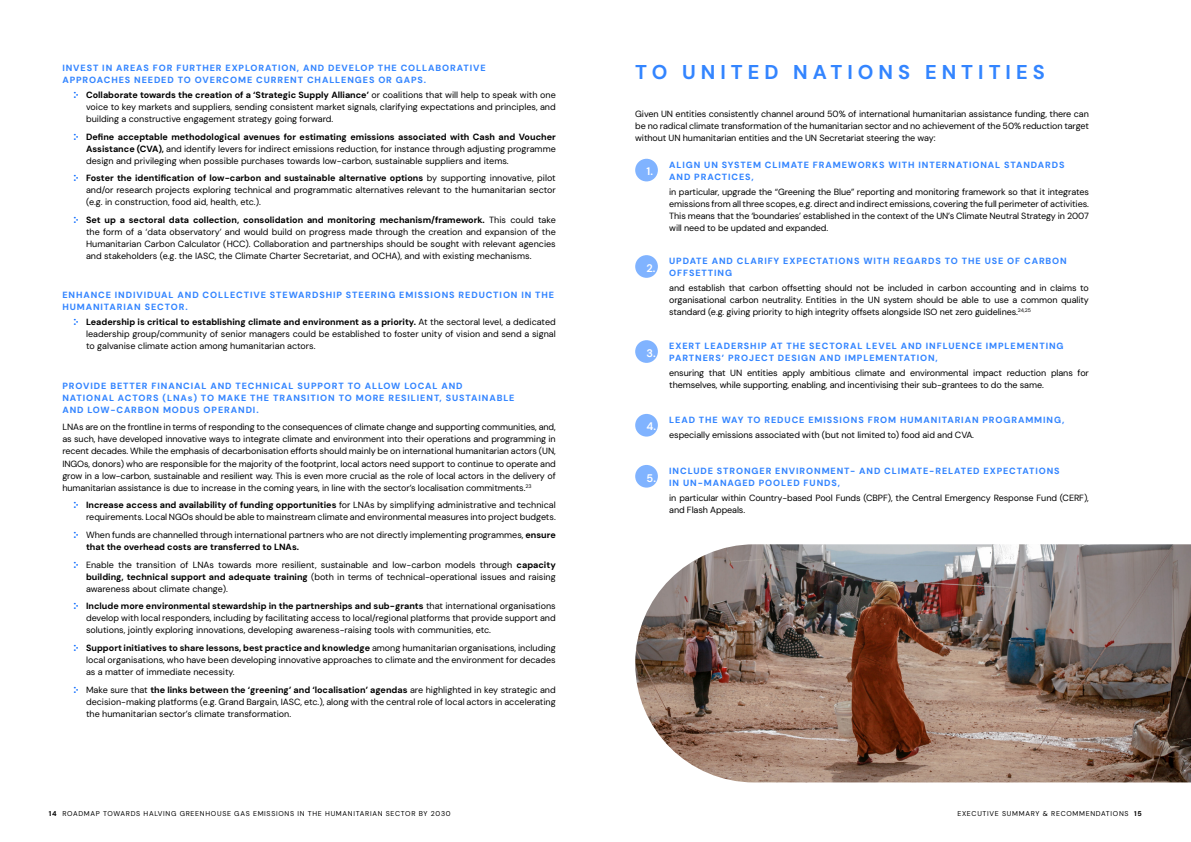
<style>
.page{position:relative;width:1191px;height:842px;background:#fff}
.page>*{position:absolute;margin:0;border:0;box-sizing:border-box;transform-origin:0 0}
.H_20{font:700 20px "DM Sans";letter-spacing:.25em;color:#3385ff}
.t1{font:600 11px "DM Sans";color:#fff}
.BODY_9{font:9px/12px "DM Sans";letter-spacing:-.01em;color:#000;text-align:justify}
.H_9{font:800 9px/12px "DM Sans";letter-spacing:.1em;color:#3385ff}
.t2{font:7px "DM Sans";letter-spacing:.1em;color:#000}
.s1{font-family:"Click Bits Icons 3";color:#06f}
.s2{font-weight:700}
</style>
<div class="page">
<div style="left:635px;top:159px;width:23px;height:22px;background:#80b3ff;border-radius:50%"></div>
<div style="left:635px;top:255px;width:23px;height:23px;background:#80b3ff;border-radius:50%"></div>
<div style="left:635px;top:340px;width:23px;height:23px;background:#80b3ff;border-radius:50%"></div>
<div style="left:635px;top:414px;width:23px;height:23px;background:#80b3ff;border-radius:50%"></div>
<div style="left:635px;top:465px;width:23px;height:23px;background:#80b3ff;border-radius:50%"></div>
<img style="left:635px;top:544px;width:556px;height:238px">
<p class="H_9" style="left:62px;top:62px;width:425px">INVEST IN AREAS FOR FURTHER EXPLORATION, AND DEVELOP THE COLLABORATIVE<br>APPROACHES NEEDED TO OVERCOME CURRENT CHALLENGES OR GAPS.</p>
<p class="BODY_9" style="left:86px;top:89px;width:471px;text-indent:-12px"><span class="s1">N</span> <span class="s2">Collaborate towards the creation of a ‘Strategic Supply Alliance’</span> or coalitions that will help to speak with one voice to key markets and suppliers, sending consistent market signals, clarifying expectations and principles, and building a constructive engagement strategy going forward.</p>
<p class="BODY_9" style="left:86px;top:131px;width:471px;text-indent:-12px"><span class="s1">N</span> <span class="s2">Define acceptable methodological avenues for estimating emissions associated with Cash and Voucher Assistance (CVA),</span> and identify levers for indirect emissions reduction, for instance through adjusting programme design and privileging when possible purchases towards low-carbon, sustainable suppliers and items.</p>
<p class="BODY_9" style="left:86px;top:172px;width:471px;text-indent:-12px"><span class="s1">N</span> <span class="s2">Foster the identification of low-carbon and sustainable alternative options</span> by supporting innovative, pilot and/or research projects exploring technical and programmatic alternatives relevant to the humanitarian sector (e.g. in construction, food aid, health, etc.).</p>
<p class="BODY_9" style="left:86px;top:214px;width:471px;text-indent:-12px"><span class="s1">N</span> <span class="s2">Set up a sectoral data collection, consolidation and monitoring mechanism/framework.</span> This could take the form of a ‘data observatory’ and would build on progress made through the creation and expansion of the Humanitarian Carbon Calculator (HCC). Collaboration and partnerships should be sought with relevant agencies and stakeholders (e.g. the IASC, the Climate Charter Secretariat, and OCHA), and with existing mechanisms.</p>
<p class="H_9" style="left:62px;top:289px;width:493px">ENHANCE INDIVIDUAL AND COLLECTIVE STEWARDSHIP STEERING EMISSIONS REDUCTION IN THE<br>HUMANITARIAN SECTOR.</p>
<p class="BODY_9" style="left:86px;top:316px;width:471px;text-indent:-12px"><span class="s1">N</span> <span class="s2">Leadership is critical to establishing climate and environment as a priority.</span> At the sectoral level, a dedicated leadership group/community of senior managers could be established to foster unity of vision and send a signal to galvanise climate action among humanitarian actors.</p>
<p class="H_9" style="left:62px;top:380px;width:454px">PROVIDE BETTER FINANCIAL AND TECHNICAL SUPPORT TO ALLOW LOCAL AND<br>NATIONAL ACTORS (LNAs) TO MAKE THE TRANSITION TO MORE RESILIENT, SUSTAINABLE<br>AND LOW-CARBON MODUS OPERANDI.</p>
<p class="BODY_9" style="left:62px;top:421px;width:495px">LNAs are on the frontline in terms of responding to the consequences of climate change and supporting communities, and, as such, have developed innovative ways to integrate climate and environment into their operations and programming in recent decades. While the emphasis of decarbonisation efforts should mainly be on international humanitarian actors (UN, INGOs, donors) who are responsible for the majority of the footprint, local actors need support to continue to operate and grow in a low-carbon, sustainable and resilient way. This is even more crucial as the role of local actors in the delivery of humanitarian assistance is due to increase in the coming years, in line with the sector’s localisation commitments.<sup>23</sup></p>
<p class="BODY_9" style="left:74px;top:499px;width:483px;text-align:right"><span class="s1">N</span> <span class="s2">Increase access and availability of funding opportunities</span> for LNAs by simplifying administrative and technical requirements. Local NGOs should be able to mainstream climate and environmental measures into project budgets.</p>
<p class="BODY_9" style="left:86px;top:529px;width:471px;text-indent:-12px"><span class="s1">N</span> When funds are channelled through international partners who are not directly implementing programmes, <span class="s2">ensure that the overhead costs are transferred to LNAs.</span></p>
<p class="BODY_9" style="left:86px;top:558px;width:471px;text-indent:-12px"><span class="s1">N</span> Enable the transition of LNAs towards more resilient, sustainable and low-carbon models through <span class="s2">capacity building, technical support and adequate training</span> (both in terms of technical-operational issues and raising awareness about climate change).</p>
<p class="BODY_9" style="left:86px;top:600px;width:471px;text-indent:-12px"><span class="s1">N</span> <span class="s2">Include more environmental stewardship in the partnerships and sub-grants</span> that international organisations develop with local responders, including by facilitating access to local/regional platforms that provide support and solutions, jointly exploring innovations, developing awareness-raising tools with communities, etc.</p>
<p class="BODY_9" style="left:86px;top:642px;width:471px;text-indent:-12px"><span class="s1">N</span> <span class="s2">Support initiatives to share lessons, best practice and knowledge</span> among humanitarian organisations, including local organisations, who have been developing innovative approaches to climate and the environment for decades as a matter of immediate necessity.</p>
<p class="BODY_9" style="left:86px;top:683px;width:471px;text-indent:-12px"><span class="s1">N</span> Make sure that <span class="s2">the links between the ‘greening’ and ‘localisation’ agendas</span> are highlighted in key strategic and decision-making platforms (e.g. Grand Bargain, IASC, etc.), along with the central role of local actors in accelerating the humanitarian sector’s climate transformation.</p>
<p class="H_20" style="left:635px;top:60px;width:411px">TO UNITED NATIONS ENTITIES</p>
<p class="BODY_9" style="left:635px;top:107px;width:455px">Given UN entities consistently channel around 50% of international humanitarian assistance funding, there can be no radical climate transformation of the humanitarian sector and no achievement of the 50% reduction target without UN humanitarian entities and the UN Secretariat steering the way:</p>
<p class="t1" style="left:646px;top:165px;width:8px">1.</p>
<p class="t1" style="left:646px;top:261px;width:10px">2.</p>
<p class="t1" style="left:646px;top:346px;width:11px">3.</p>
<p class="t1" style="left:646px;top:420px;width:11px">4.</p>
<p class="t1" style="left:646px;top:471px;width:11px">5.</p>
<p class="H_9" style="left:669px;top:159px;width:397px">ALIGN UN SYSTEM CLIMATE FRAMEWORKS WITH INTERNATIONAL STANDARDS<br>AND PRACTICES,</p>
<p class="BODY_9" style="left:669px;top:185px;width:421px">in particular, upgrade the “Greening the Blue” reporting and monitoring framework so that it integrates emissions from all three scopes, e.g. direct and indirect emissions, covering the full perimeter of activities.<br>This means that the ‘boundaries’ established in the context of the UN’s Climate Neutral Strategy in 2007 will need to be updated and expanded.</p>
<p class="H_9" style="left:669px;top:255px;width:399px">UPDATE AND CLARIFY EXPECTATIONS WITH REGARDS TO THE USE OF CARBON<br>OFFSETTING</p>
<p class="BODY_9" style="left:669px;top:282px;width:421px">and establish that carbon offsetting should not be included in carbon accounting and in claims to organisational carbon neutrality. Entities in the UN system should be able to use a common quality standard (e.g. giving priority to high integrity offsets alongside ISO net zero guidelines.<sup>24,25</sup></p>
<p class="H_9" style="left:669px;top:340px;width:396px">EXERT LEADERSHIP AT THE SECTORAL LEVEL AND INFLUENCE IMPLEMENTING<br>PARTNERS’ PROJECT DESIGN AND IMPLEMENTATION,</p>
<p class="BODY_9" style="left:669px;top:367px;width:421px">ensuring that UN entities apply ambitious climate and environmental impact reduction plans for themselves, while supporting, enabling, and incentivising their sub-grantees to do the same.</p>
<p class="H_9" style="left:669px;top:414px;width:396px">LEAD THE WAY TO REDUCE EMISSIONS FROM HUMANITARIAN PROGRAMMING,</p>
<p class="BODY_9" style="left:669px;top:428px;width:306px">especially emissions associated with (but not limited to) food aid and CVA.</p>
<p class="H_9" style="left:669px;top:465px;width:392px">INCLUDE STRONGER ENVIRONMENT- AND CLIMATE-RELATED EXPECTATIONS<br>IN UN-MANAGED POOLED FUNDS,</p>
<p class="BODY_9" style="left:669px;top:491px;width:421px">in particular within Country-based Pool Funds (CBPF), the Central Emergency Response Fund (CERF), and Flash Appeals.</p>
<p class="t2" style="left:49px;top:810px;width:403px"><span class="s2">14</span> ROADMAP TOWARDS HALVING GREENHOUSE GAS EMISSIONS IN THE HUMANITARIAN SECTOR BY 2030</p>
<p class="t2" style="left:957px;top:810px;width:186px">EXECUTIVE SUMMARY &amp; RECOMMENDATIONS <span class="s2">15</span></p>
</div>
